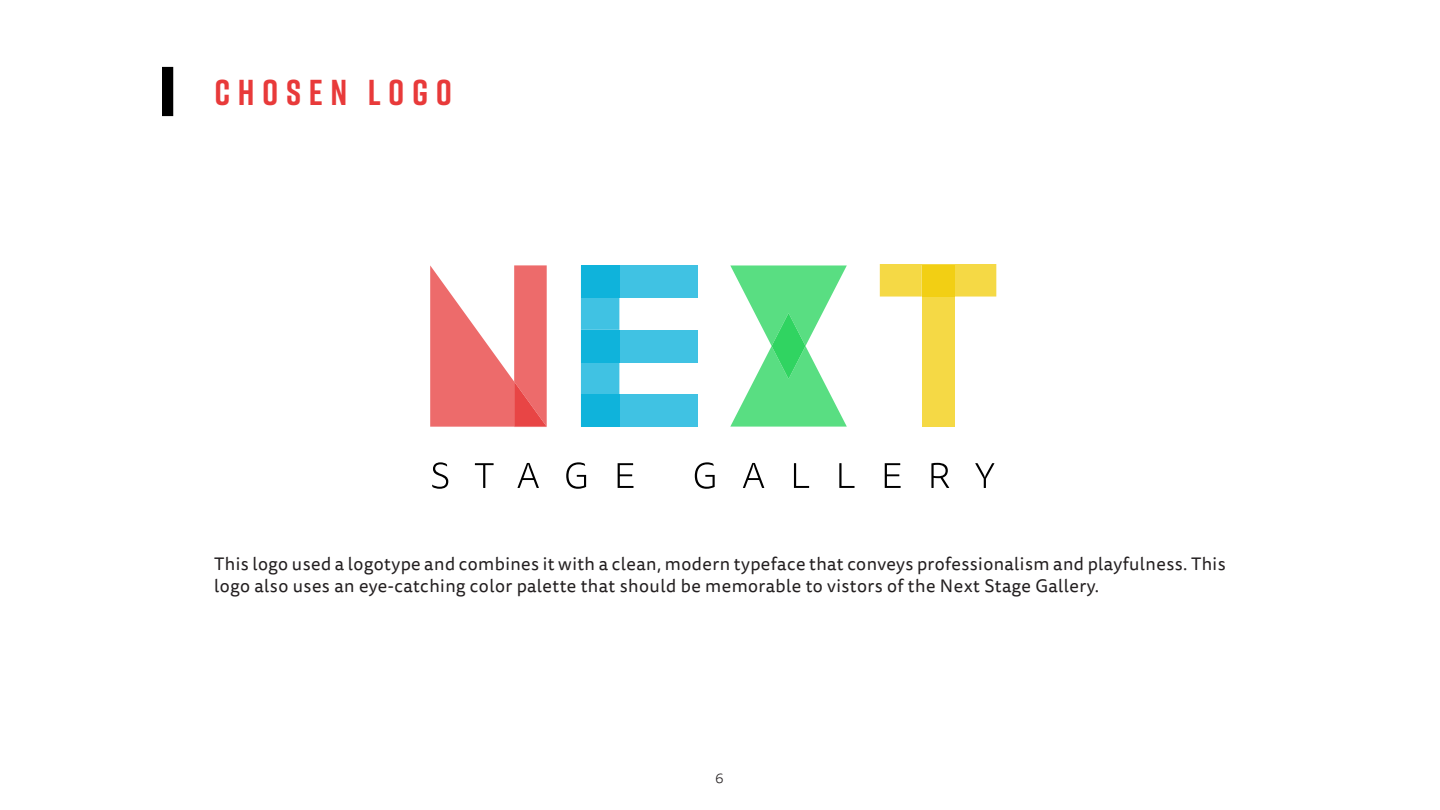
<style>
.page{position:relative;width:1440px;height:810px;background:#fff}
.page>*{position:absolute;margin:0;border:0;box-sizing:border-box;transform-origin:0 0}
.t1{font:700 36px "Rift";letter-spacing:.21em;color:#e83a3a}
.t2{font:18px/21.6px "Tisa Sans Pro";letter-spacing:.025em;color:#231f20}
.t3{font:300 15px "Tisa Sans Pro";color:#231f20}
</style>
<div class="page">
<div style="left:162px;top:67px;width:11px;height:49px;background:#000"></div>
<svg style="left:430px;top:265px;width:117px;height:162px"></svg>
<div style="left:922px;top:297px;width:32px;height:130px;background:#f5d945"></div>
<div style="left:880px;top:264px;width:116px;height:33px;background:#f5d945"></div>
<div style="left:922px;top:265px;width:32px;height:32px;background:#f2cf14"></div>
<svg style="left:730px;top:265px;width:117px;height:162px"></svg>
<svg style="left:432px;top:462px;width:16px;height:27px"></svg>
<svg style="left:475px;top:463px;width:19px;height:25px"></svg>
<svg style="left:517px;top:463px;width:22px;height:25px"></svg>
<svg style="left:566px;top:462px;width:20px;height:27px"></svg>
<svg style="left:618px;top:463px;width:16px;height:25px"></svg>
<svg style="left:695px;top:462px;width:20px;height:27px"></svg>
<svg style="left:743px;top:463px;width:21px;height:25px"></svg>
<svg style="left:794px;top:463px;width:15px;height:25px"></svg>
<svg style="left:839px;top:463px;width:16px;height:25px"></svg>
<svg style="left:885px;top:463px;width:16px;height:25px"></svg>
<svg style="left:931px;top:463px;width:18px;height:25px"></svg>
<svg style="left:975px;top:463px;width:19px;height:25px"></svg>
<div style="left:581px;top:298px;width:38px;height:96px;background:#40c2e3"></div>
<div style="left:619px;top:265px;width:78px;height:33px;background:#40c2e3"></div>
<div style="left:581px;top:265px;width:38px;height:33px;background:#0fb3db"></div>
<div style="left:619px;top:330px;width:78px;height:32px;background:#40c2e3"></div>
<div style="left:581px;top:330px;width:38px;height:32px;background:#0fb3db"></div>
<div style="left:619px;top:394px;width:78px;height:33px;background:#40c2e3"></div>
<div style="left:581px;top:394px;width:38px;height:33px;background:#0fb3db"></div>
<p class="t1" style="left:214px;top:66px;width:239px">CHOSEN LOGO</p>
<p class="t2" style="left:214px;top:554px;width:1013px">This logo used a logotype and combines it with a clean, modern typeface that conveys professionalism and playfulness. This logo also uses an eye-catching color palette that should be memorable to vistors of the Next Stage Gallery.</p>
<p class="t3" style="left:715px;top:768px;width:10px">6</p>
</div>
